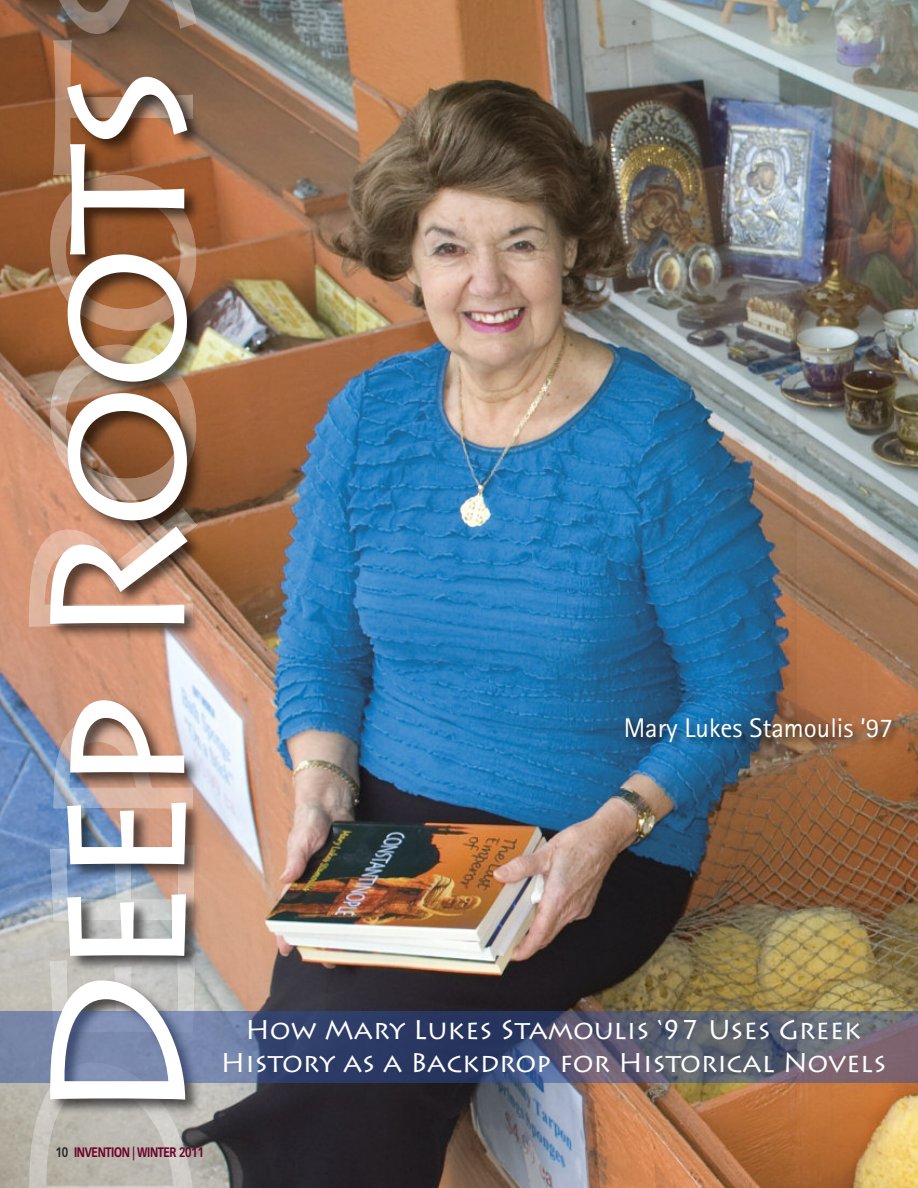
<style>
.page{position:relative;width:918px;height:1188px;background:#fff}
.page>*{position:absolute;margin:0;border:0;box-sizing:border-box;transform-origin:0 0}
.t1{font:191.55px "Lithos Pro";letter-spacing:-.06em;color:#fff}
.t2{font:27px "Lithos Pro";color:#fff}
.t3{font:27px "Rotis Sans Serif";color:#fff}
.t4{font:700 13.5px "Vectora LH";letter-spacing:-.03em;color:#6e0028;scale:.8 1}
.s1{color:#272627}
</style>
<div class="page">
<img style="left:0;top:0;width:918px;height:1188px">
<img style="left:29px;top:0;width:168px;height:1188px">
<img style="left:0;top:65px;width:796px;height:1082px">
<img style="left:29px;top:65px;width:168px;height:1082px">
<img style="left:0;top:1011px;width:918px;height:72px">
<img style="left:52px;top:1011px;width:143px;height:72px">
<img style="left:593px;top:709px;width:324px;height:78px">
<h1 class="t1" style="left:6px;top:1127px;width:1066px;rotate:-90deg">Deep Roots</h1>
<p class="t4" style="left:56px;top:1146px;width:187px"><span class="s1">10</span> INVENTION | WINTER 2011</p>
<p class="t3" style="left:624px;top:719px;width:271px">Mary Lukes Stamoulis ’97</p>
<p class="t2" style="left:245px;top:1014px;width:618px">How Mary Lukes Stamoulis ‘97 Uses Greek</p>
<p class="t2" style="left:220px;top:1046px;width:668px">History as a Backdrop for Historical Novels</p>
</div>
